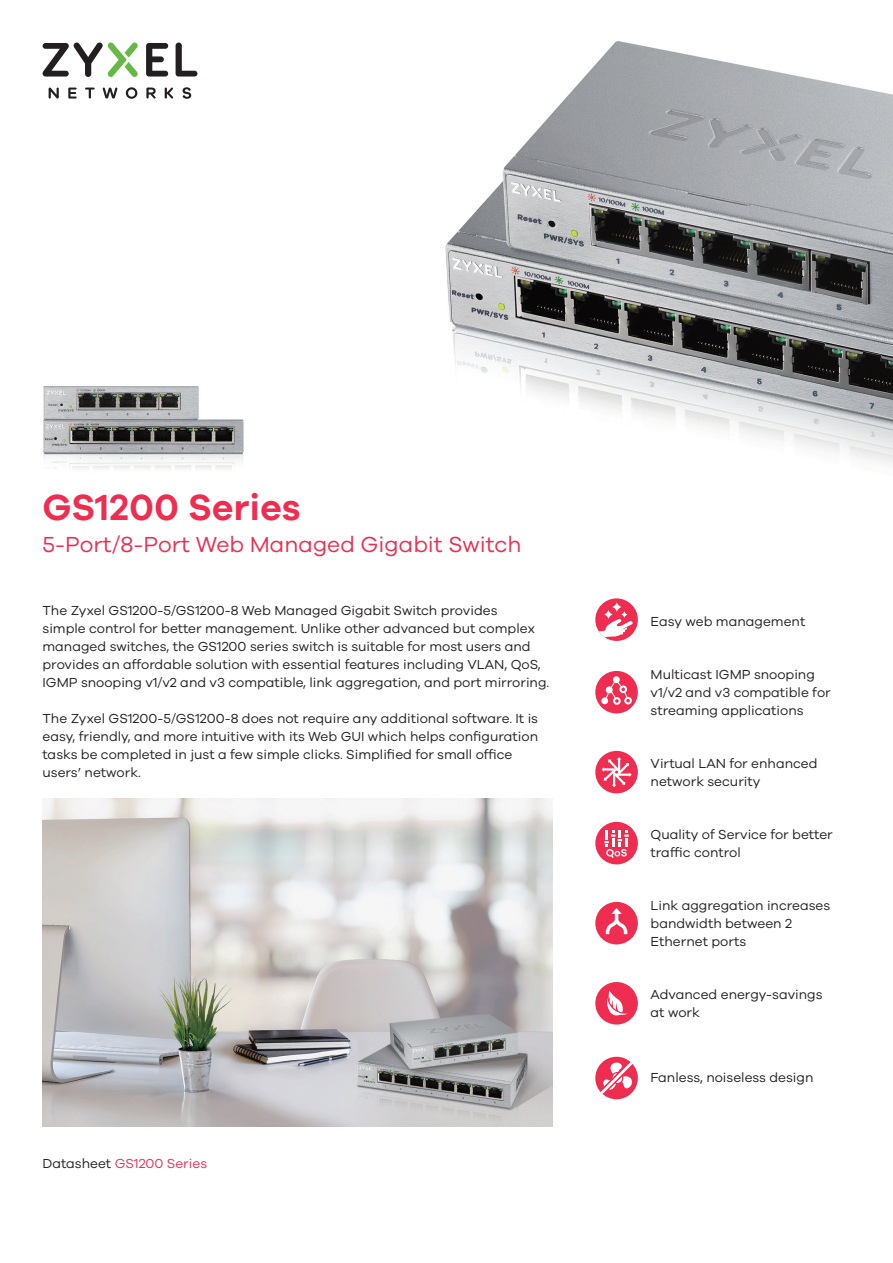
<style>
.page{position:relative;width:893px;height:1263px;background:#fff}
.page>*{position:absolute;margin:0;border:0;box-sizing:border-box;transform-origin:0 0}
.t1{font:600 37.5px "Galano Grotesque";color:#ee2d50}
.t2{font:22.5px "Galano Grotesque";color:#ee2d50}
.t3{font:13.5px/18px "Galano Grotesque";color:#231f20}
.t4{font:13.5px "Galano Grotesque";color:#ee2d50}
.s1{color:#231f20}
</style>
<div class="page">
<svg style="left:49px;top:88px;width:10px;height:11px"></svg>
<svg style="left:68px;top:88px;width:9px;height:11px"></svg>
<svg style="left:85px;top:88px;width:10px;height:11px"></svg>
<svg style="left:103px;top:88px;width:15px;height:11px"></svg>
<svg style="left:126px;top:87px;width:11px;height:12px"></svg>
<svg style="left:165px;top:88px;width:9px;height:11px"></svg>
<svg style="left:182px;top:87px;width:9px;height:12px"></svg>
<svg style="left:146px;top:88px;width:10px;height:11px"></svg>
<svg style="left:176px;top:43px;width:21px;height:34px"></svg>
<svg style="left:146px;top:43px;width:22px;height:34px"></svg>
<svg style="left:42px;top:42px;width:96px;height:35px"></svg>
<img style="left:445px;top:41px;width:448px;height:423px">
<img style="left:43px;top:386px;width:201px;height:83px">
<div style="left:595px;top:671px;width:43px;height:42px;background:#ee2d50;border-radius:50%"></div>
<svg style="left:601px;top:676px;width:31px;height:29px"></svg>
<img style="left:43px;top:799px;width:510px;height:328px">
<div style="left:595px;top:751px;width:43px;height:42px;background:#ee2d50;border-radius:50%"></div>
<svg style="left:601px;top:757px;width:31px;height:30px"></svg>
<div style="left:595px;top:822px;width:43px;height:42px;background:#ee2d50;border-radius:50%"></div>
<svg style="left:604px;top:830px;width:25px;height:28px"></svg>
<div style="left:595px;top:902px;width:43px;height:42px;background:#ee2d50;border-radius:50%"></div>
<svg style="left:606px;top:908px;width:21px;height:26px"></svg>
<div style="left:595px;top:598px;width:43px;height:43px;background:#ee2d50;border-radius:50%"></div>
<svg style="left:612px;top:602px;width:10px;height:10px"></svg>
<svg style="left:599px;top:610px;width:34px;height:27px"></svg>
<div style="left:595px;top:982px;width:43px;height:42px;background:#ee2d50;border-radius:50%"></div>
<svg style="left:607px;top:990px;width:21px;height:25px"></svg>
<div style="left:595px;top:1057px;width:43px;height:42px;background:#ee2d50;border-radius:50%"></div>
<svg style="left:601px;top:1062px;width:31px;height:32px"></svg>
<h1 class="t1" style="left:43px;top:485px;width:260px">GS1200 Series</h1>
<h2 class="t2" style="left:43px;top:531px;width:480px">5-Port/8-Port Web Managed Gigabit Switch</h2>
<p class="t3" style="left:43px;top:601px;width:508px">The Zyxel GS1200-5/GS1200-8 Web Managed Gigabit Switch provides<br>simple control for better management. Unlike other advanced but complex managed switches, the GS1200 series switch is suitable for most users and provides an affordable solution with essential features including VLAN, QoS, IGMP snooping v1/v2 and v3 compatible, link aggregation, and port mirroring.</p>
<p class="t3" style="left:43px;top:709px;width:497px">The Zyxel GS1200-5/GS1200-8 does not require any additional software. It is easy, friendly, and more intuitive with its Web GUI which helps configuration tasks be completed in just a few simple clicks. Simplified for small office users’ network.</p>
<p class="t4" style="left:43px;top:1155px;width:166px"><span class="s1">Datasheet</span> GS1200 Series</p>
<p class="t3" style="left:651px;top:612px;width:156px">Easy web management</p>
<p class="t3" style="left:651px;top:665px;width:182px">Multicast IGMP snooping v1/v2 and v3 compatible for streaming applications</p>
<p class="t3" style="left:651px;top:754px;width:168px">Virtual LAN for enhanced network security</p>
<p class="t3" style="left:651px;top:825px;width:184px">Quality of Service for better traffic control</p>
<p class="t3" style="left:651px;top:896px;width:181px">Link aggregation increases bandwidth between 2<br>Ethernet ports</p>
<p class="t3" style="left:651px;top:985px;width:174px">Advanced energy-savings at work</p>
<p class="t3" style="left:651px;top:1068px;width:164px">Fanless, noiseless design</p>
</div>
